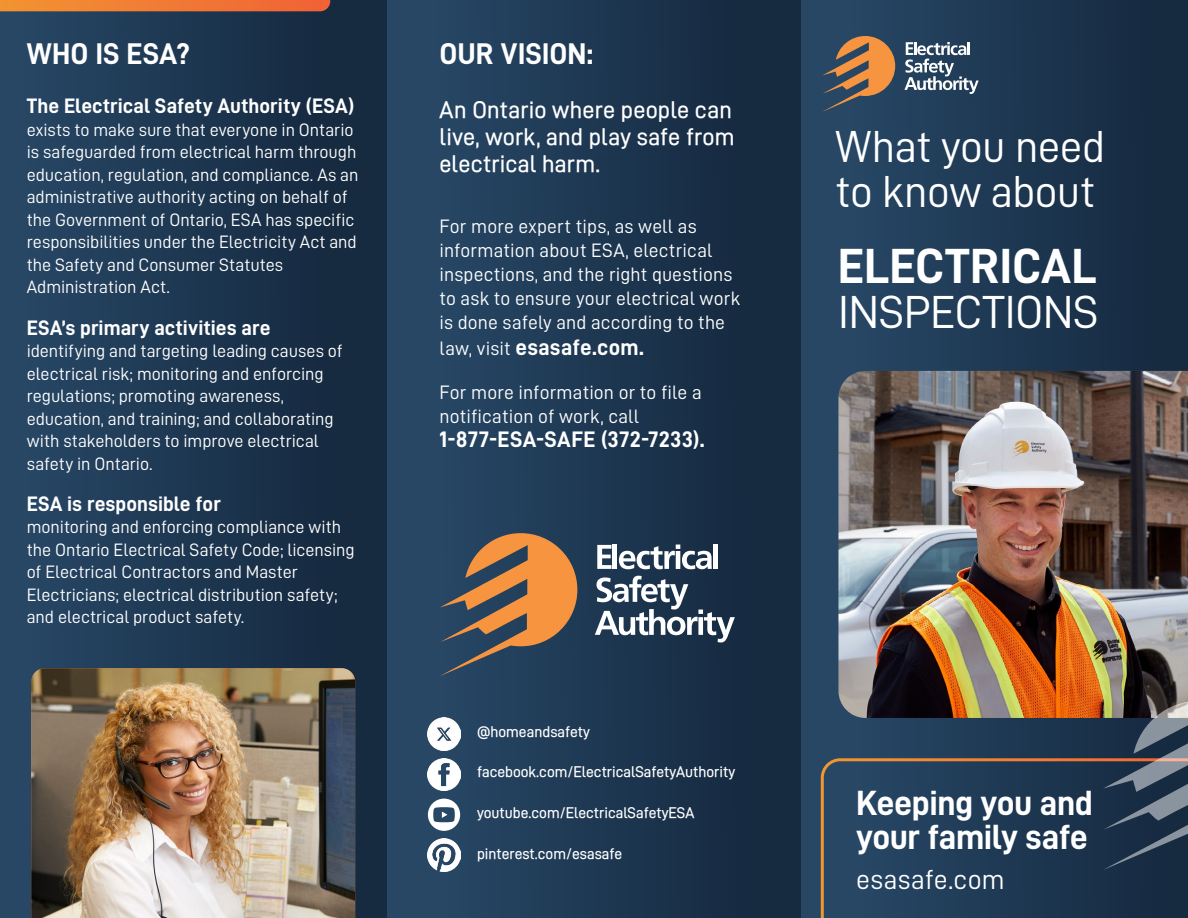
<style>
.page{position:relative;width:1188px;height:918px;background:#fff}
.page>*{position:absolute;margin:0;border:0;box-sizing:border-box;transform-origin:0 0}
.t1{font:49.5px "D DIN PRO Bold";letter-spacing:-.005em;color:#fff}
.t2{font:46.5px "D DIN PRO Regular";letter-spacing:-.01em;color:#fff}
.t3{font:45px/45px "D DIN PRO Regular";letter-spacing:-.015em;color:#fff}
.t4{font:35.1px/33.5px "D DIN PRO Bold";letter-spacing:-.015em;color:#fff}
.t5{font:30px "D DIN PRO Bold";color:#fff}
.t6{font:27.75px "D DIN PRO Regular";letter-spacing:.005em;color:#fff}
.t7{font:24px/27px "D DIN PRO Medium";letter-spacing:.01em;color:#fff;text-align:justify}
.t8{font:22.5px "D DIN PRO Bold";letter-spacing:.015em;color:#fff}
.t9{font:21px "D DIN PRO Bold";color:#fff}
.t10{font:19.5px/24px "D DIN PRO Regular";letter-spacing:.005em;color:#fff}
.t11{font:18px/22.5px "D DIN PRO Regular";letter-spacing:-.005em;color:#fff}
.Body_Copy{font:15.45px "D DIN PRO Medium";color:#fff}
.s1{font-family:"D DIN PRO Regular";font-size:19.5px}
</style>
<div class="page">
<div style="left:801px;top:0;width:387px;height:918px;background:linear-gradient(to right,#294a69,#15283e)"></div>
<div style="left:387px;top:0;width:414px;height:918px;background:linear-gradient(to right,#294a69,#14263c)"></div>
<div style="left:0;top:0;width:387px;height:918px;background:linear-gradient(to right,#274867,#14263b)"></div>
<svg style="left:440px;top:533px;width:137px;height:143px;background:#7a6351"></svg>
<svg style="left:597px;top:545px;width:15px;height:24px"></svg>
<hr style="left:613px;top:544px;width:4px;height:25px;background:#fff">
<svg style="left:619px;top:545px;width:93px;height:24px"></svg>
<div style="left:713px;top:544px;width:5px;height:25px;background:#fff"></div>
<svg style="left:595px;top:576px;width:140px;height:66px"></svg>
<svg style="left:822px;top:36px;width:73px;height:76px;background:#7b6555"></svg>
<svg style="left:904px;top:42px;width:75px;height:52px"></svg>
<img style="left:31px;top:668px;width:324px;height:250px">
<svg style="left:0;top:0;width:330px;height:11px;background:#f07a33"></svg>
<svg style="left:819px;top:757px;width:369px;height:161px;background:#253d55"></svg>
<img style="left:428px;top:758px;width:32px;height:33px">
<img style="left:428px;top:839px;width:32px;height:32px">
<img style="left:428px;top:718px;width:32px;height:32px">
<svg style="left:428px;top:799px;width:32px;height:32px"></svg>
<img style="left:838px;top:371px;width:350px;height:347px">
<svg style="left:1103px;top:701px;width:85px;height:169px;background:#3e4c5c"></svg>
<p class="t5" style="left:27px;top:37px;width:165px">WHO IS ESA?</p>
<p class="t9" style="left:27px;top:95px;width:329px">The Electrical Safety Authority (ESA)</p>
<p class="t11" style="left:27px;top:118px;width:333px">exists to make sure that everyone in Ontario is safeguarded from electrical harm through education, regulation, and compliance. As an administrative authority acting on behalf of the Government of Ontario, ESA has specific responsibilities under the Electricity Act and the Safety and Consumer Statutes Administration Act.</p>
<p class="t9" style="left:27px;top:316px;width:245px">ESA’s primary activities are</p>
<p class="t11" style="left:27px;top:339px;width:317px">identifying and targeting leading causes of electrical risk; monitoring and enforcing regulations; promoting awareness, education, and training; and collaborating with stakeholders to improve electrical safety in Ontario.</p>
<p class="t9" style="left:27px;top:492px;width:196px">ESA is responsible for</p>
<p class="t11" style="left:27px;top:516px;width:329px">monitoring and enforcing compliance with the Ontario Electrical Safety Code; licensing of Electrical Contractors and Master Electricians; electrical distribution safety; and electrical product safety.</p>
<p class="t5" style="left:440px;top:37px;width:155px">OUR VISION:</p>
<p class="t7" style="left:440px;top:96px;width:297px">An Ontario where people can live, work, and play safe from electrical harm.</p>
<p class="t10" style="left:440px;top:214px;width:302px">For more expert tips, as well as information about ESA, electrical inspections, and the right questions to ask to ensure your electrical work is done safely and according to the</p>
<p class="t8" style="left:440px;top:335px;width:206px"><span class="s1">law, visit</span> esasafe.com.</p>
<p class="t10" style="left:440px;top:380px;width:264px">For more information or to file a notification of work, call</p>
<p class="t8" style="left:440px;top:427px;width:267px">1-877-ESA-SAFE (372-7233).</p>
<p class="Body_Copy" style="left:477px;top:723px;width:114px">@homeandsafety</p>
<p class="Body_Copy" style="left:477px;top:763px;width:260px">facebook.com/ElectricalSafetyAuthority</p>
<p class="Body_Copy" style="left:477px;top:804px;width:219px">youtube.com/ElectricalSafetyESA</p>
<p class="Body_Copy" style="left:477px;top:845px;width:147px">pinterest.com/esasafe</p>
<p class="t3" style="left:836px;top:123px;width:271px">What you need to know about</p>
<p class="t1" style="left:838px;top:238px;width:261px">ELECTRICAL</p>
<p class="t2" style="left:838px;top:286px;width:262px">INSPECTIONS</p>
<p class="t4" style="left:856px;top:786px;width:238px">Keeping you and your family safe</p>
<p class="t6" style="left:856px;top:865px;width:150px">esasafe.com</p>
</div>
